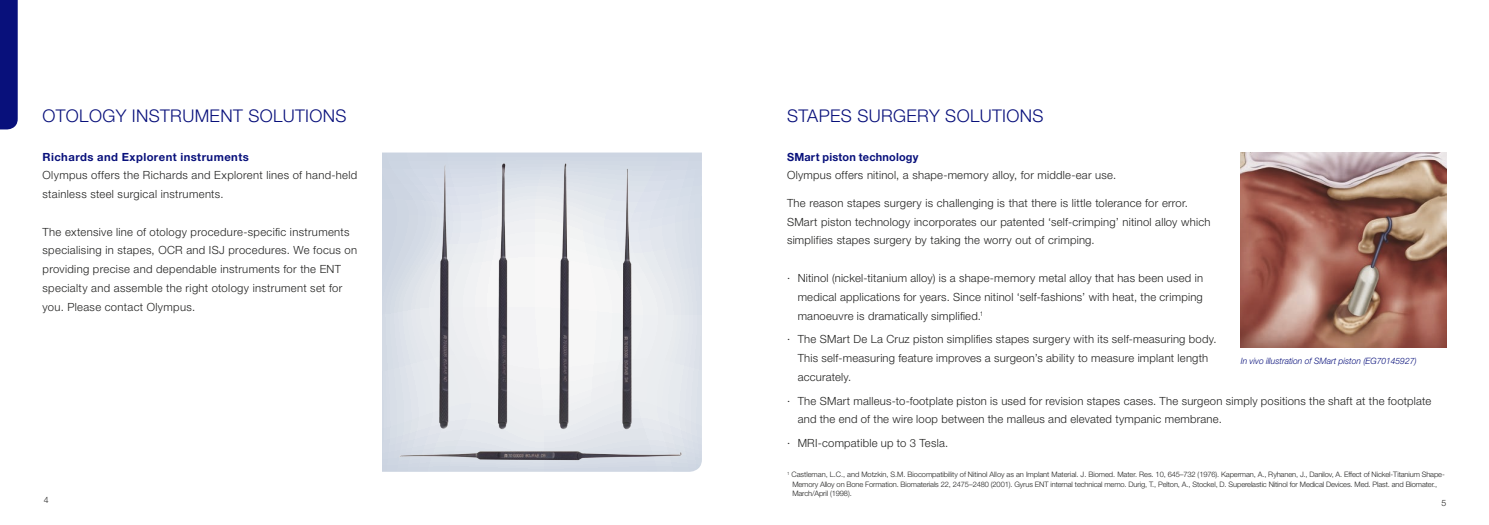
<style>
.page{position:relative;width:1489px;height:525px;background:#fff}
.page>*{position:absolute;margin:0;border:0;box-sizing:border-box;transform-origin:0 0}
.t1{font:300 17.5px "Helvetica Neue LT Pro";letter-spacing:.02em;color:#08107b}
.t2{font:300 11.25px/18.8px "Helvetica Neue LT Pro";letter-spacing:.02em;color:#222221}
.t3{font:700 11.25px "Helvetica Neue LT Pro";letter-spacing:.04em;color:#08107b}
.t4{font:700 11.25px "Helvetica Neue LT Pro";letter-spacing:.02em;color:#08107b}
.t5{font:italic 300 8.75px "Helvetica Neue LT Pro";color:#08107b}
.t6{font:300 8.75px "Helvetica Neue LT Pro";color:#222221}
.t7{font:300 7.5px/9.4px "Helvetica Neue LT Pro";letter-spacing:-.015em;color:#222221}
</style>
<div class="page">
<div style="left:0;top:0;width:18px;height:129px;background:#08107b"></div>
<svg style="left:382px;top:152px;width:320px;height:319px;background:#d4dbe5"></svg>
<img style="left:391px;top:154px;width:298px;height:312px">
<img style="left:1240px;top:152px;width:206px;height:195px">
<h1 class="t1" style="left:43px;top:105px;width:305px">OTOLOGY INSTRUMENT SOLUTIONS</h1>
<p class="t3" style="left:43px;top:149px;width:208px">Richards and Explorent instruments</p>
<p class="t2" style="left:43px;top:166px;width:316px">Olympus offers the Richards and Explorent lines of hand-held stainless steel surgical instruments.</p>
<p class="t2" style="left:43px;top:222px;width:316px">The extensive line of otology procedure-specific instruments specialising in stapes, OCR and ISJ procedures. We focus on providing precise and dependable instruments for the ENT specialty and assemble the right otology instrument set for you. Please contact Olympus.</p>
<p class="t6" style="left:44px;top:494px;width:6px">4</p>
<h1 class="t1" style="left:787px;top:105px;width:258px">STAPeS SURGERY SOLUTIONS</h1>
<p class="t4" style="left:787px;top:149px;width:133px">SMart piston technology</p>
<p class="t2" style="left:787px;top:166px;width:330px">Olympus offers nitinol, a shape-memory alloy, for middle-ear use.</p>
<p class="t2" style="left:787px;top:193px;width:425px">The reason stapes surgery is challenging is that there is little tolerance for error.<br>SMart piston technology incorporates our patented ‘self-crimping’ nitinol alloy which simplifies stapes surgery by taking the worry out of crimping.</p>
<p class="t2" style="left:797px;top:268px;width:407px;text-align:justify;text-indent:-11px">· Nitinol (nickel-titanium alloy) is a shape-memory metal alloy that has been used in medical applications for years. Since nitinol ‘self-fashions’ with heat, the crimping manoeuvre is dramatically simplified.<sup>1</sup></p>
<p class="t2" style="left:797px;top:329px;width:420px;text-indent:-11px">· The SMart De La Cruz piston simplifies stapes surgery with its self-measuring body.<br>This self-measuring feature improves a surgeon’s ability to measure implant length accurately.</p>
<p class="t2" style="left:797px;top:391px;width:635px;text-indent:-11px">· The SMart malleus-to-footplate piston is used for revision stapes cases. The surgeon simply positions the shaft at the footplate and the end of the wire loop between the malleus and elevated tympanic membrane.</p>
<p class="t2" style="left:787px;top:433px;width:163px">· MRI-compatible up to 3 Tesla.</p>
<p class="t7" style="left:792px;top:469px;width:654px;text-indent:-5px"><sup>1</sup> Castleman, L.C., and Motzkin, S.M. Biocompatibility of Nitinol Alloy as an Implant Material. J. Biomed. Mater. Res. 10, 645–732 (1976). Kaperman, A., Ryhanen, J., Danilov, A. Effect of Nickel-Titanium Shape-<br>Memory Alloy on Bone Formation. Biomaterials 22, 2475–2480 (2001). Gyrus ENT internal technical memo. Durig, T., Pelton, A., Stockel, D. Superelastic Nitinol for Medical Devices. Med. Plast. and Biomater.,<br>March/April (1998).</p>
<p class="t5" style="left:1240px;top:355px;width:177px">In vivo illustration of SMart piston (EG70145927)</p>
<p class="t6" style="left:1441px;top:497px;width:6px">5</p>
</div>
